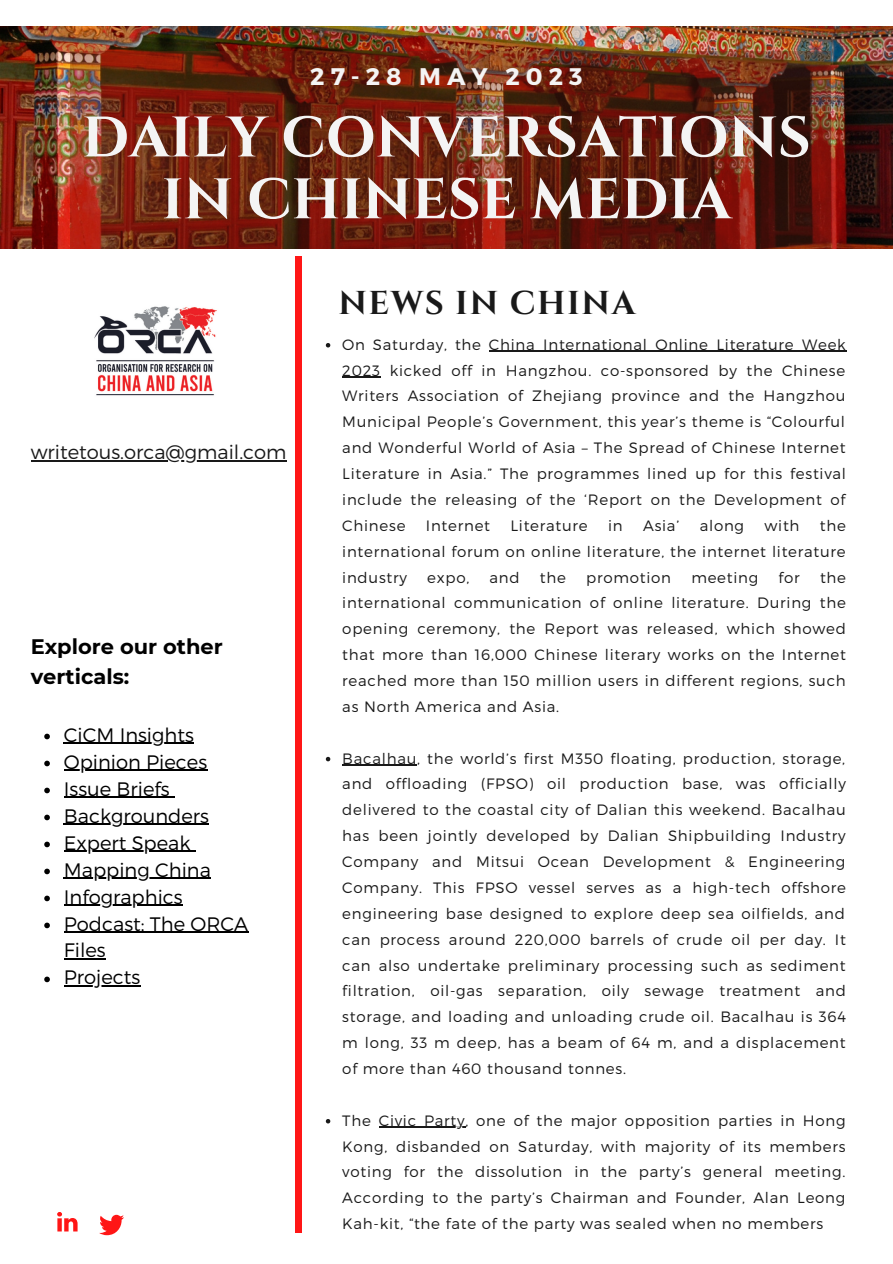
<style>
.page{position:relative;width:893px;height:1264px;background:#fff}
.page>*{position:absolute;margin:0;border:0;box-sizing:border-box;transform-origin:0 0}
.t1{font:700 57px/61.8px "Cinzel";color:#f4f4f4;text-align:center}
.t2{font:700 33px "Cinzel";letter-spacing:.05em;color:#191919}
.t3{font:700 24px "Montserrat";letter-spacing:.25em;color:#f4f4f4}
.t4{font:700 21px/30.3px "Montserrat";color:#000}
.t5{font:300 19.5px/27px "Montserrat";color:#000}
.t6{font:300 19.5px "Montserrat";color:#191919}
.t7{font:300 15px/25.8px "Montserrat";letter-spacing:.05em;color:#191919;text-align:justify}
</style>
<div class="page">
<div style="left:295px;top:256px;width:7px;height:976px;background:#ff1616"></div>
<img style="left:94px;top:306px;width:123px;height:90px">
<img style="left:0;top:26px;width:892px;height:223px">
<svg style="left:326px;top:343px;width:4px;height:4px"></svg>
<hr style="left:489px;top:351px;width:357px;height:1px;background:#191919">
<hr style="left:342px;top:377px;width:39px;height:1px;background:#191919">
<svg style="left:326px;top:756px;width:4px;height:5px"></svg>
<hr style="left:342px;top:764px;width:75px;height:1px;background:#191919">
<svg style="left:326px;top:1119px;width:4px;height:4px"></svg>
<hr style="left:379px;top:1126px;width:86px;height:1px;background:#191919">
<svg style="left:57px;top:1212px;width:67px;height:24px"></svg>
<img style="left:70px;top:51px;width:760px;height:198px">
<hr style="left:31px;top:460px;width:255px;height:1px;background:#191919">
<svg style="left:44px;top:733px;width:6px;height:6px"></svg>
<hr style="left:64px;top:742px;width:130px;height:1px;background:#000">
<svg style="left:44px;top:760px;width:6px;height:6px"></svg>
<hr style="left:64px;top:769px;width:143px;height:1px;background:#000">
<svg style="left:44px;top:787px;width:6px;height:6px"></svg>
<hr style="left:64px;top:796px;width:106px;height:1px;background:#000">
<svg style="left:44px;top:814px;width:6px;height:6px"></svg>
<hr style="left:64px;top:823px;width:145px;height:1px;background:#000">
<svg style="left:44px;top:841px;width:6px;height:6px"></svg>
<hr style="left:64px;top:850px;width:127px;height:1px;background:#000">
<svg style="left:44px;top:868px;width:6px;height:6px"></svg>
<hr style="left:64px;top:877px;width:147px;height:1px;background:#000">
<svg style="left:44px;top:895px;width:6px;height:6px"></svg>
<hr style="left:64px;top:904px;width:119px;height:1px;background:#000">
<svg style="left:44px;top:922px;width:6px;height:6px"></svg>
<hr style="left:64px;top:931px;width:184px;height:1px;background:#000">
<hr style="left:64px;top:958px;width:42px;height:1px;background:#000">
<svg style="left:44px;top:976px;width:6px;height:6px"></svg>
<hr style="left:64px;top:985px;width:76px;height:1px;background:#000">
<p class="t3" style="left:310px;top:61px;width:274px">27-28 MAY 2023</p>
<p class="t1" style="left:82px;top:108px;width:730px">DAILY CONVERSATIONS<br>IN CHINESE MEDIA</p>
<p class="t6" style="left:31px;top:440px;width:257px">writetous.orca@gmail.com</p>
<p class="t4" style="left:31px;top:631px;width:194px">Explore our other verticals:</p>
<p class="t5" style="left:64px;top:720px;width:131px">CiCM Insights</p>
<p class="t5" style="left:64px;top:747px;width:145px">Opinion Pieces</p>
<p class="t5" style="left:64px;top:774px;width:107px">Issue Briefs</p>
<p class="t5" style="left:64px;top:801px;width:147px">Backgrounders</p>
<p class="t5" style="left:64px;top:828px;width:128px">Expert Speak</p>
<p class="t5" style="left:64px;top:855px;width:148px">Mapping China</p>
<p class="t5" style="left:64px;top:882px;width:120px">Infographics</p>
<p class="t5" style="left:64px;top:909px;width:186px">Podcast: The ORCA<br>Files</p>
<p class="t5" style="left:64px;top:963px;width:78px">Projects</p>
<p class="t2" style="left:338px;top:282px;width:298px">NEWS IN CHINA</p>
<p class="t7" style="left:342px;top:331px;width:505px">On Saturday, the China International Online Literature Week 2023 kicked off in Hangzhou. co-sponsored by the Chinese Writers Association of Zhejiang province and the Hangzhou Municipal People’s Government, this year’s theme is “Colourful and Wonderful World of Asia – The Spread of Chinese Internet Literature in Asia.” The programmes lined up for this festival include the releasing of the ‘Report on the Development of Chinese</p>
<p class="t7" style="left:342px;top:512px;width:505px;text-indent:477px">the international forum on online literature, the internet literature industry</p>
<p class="t7" style="left:426px;top:512px;width:66px">Internet</p>
<p class="t7" style="left:510px;top:512px;width:79px">Literature</p>
<p class="t7" style="left:608px;top:512px;width:16px">in</p>
<p class="t7" style="left:643px;top:512px;width:38px">Asia’</p>
<p class="t7" style="left:699px;top:512px;width:46px">along</p>
<p class="t7" style="left:764px;top:512px;width:36px">with</p>
<p class="t7" style="left:427px;top:563px;width:44px">expo,</p>
<p class="t7" style="left:489px;top:563px;width:32px">and</p>
<p class="t7" style="left:540px;top:563px;width:28px">the</p>
<p class="t7" style="left:586px;top:563px;width:86px">promotion</p>
<p class="t7" style="left:691px;top:563px;width:68px">meeting</p>
<p class="t7" style="left:778px;top:563px;width:23px">for</p>
<p class="t7" style="left:342px;top:563px;width:505px;text-indent:477px">the international communication of online literature. During the opening ceremony, the Report was released, which showed that more than 16,000 Chinese literary works on the Internet reached more than 150 million users in different regions, such as North America and Asia.</p>
<p class="t7" style="left:342px;top:744px;width:505px">Bacalhau, the world’s first M350 floating, production, storage, and offloading (FPSO) oil production base, was officially delivered to the coastal city of Dalian this weekend. Bacalhau has been jointly developed by Dalian Shipbuilding Industry Company and Mitsui Ocean Development &amp; Engineering Company. This FPSO vessel serves as a high-tech offshore engineering base designed to explore deep sea oilfields, and can process around 220,000 barrels of crude oil per day. It can also undertake preliminary processing such as sediment filtration, oil-gas separation, oily sewage treatment and storage, and loading and unloading crude oil. Bacalhau is 364 m long, 33 m deep, has a beam of 64 m, and a displacement of more than 460 thousand tonnes.</p>
<p class="t7" style="left:342px;top:1106px;width:505px">The Civic Party, one of the major opposition parties in Hong Kong, disbanded on Saturday, with majority of its members voting for the dissolution in the party’s general meeting.<br>According to the party’s Chairman and Founder, Alan Leong Kah-kit, “the fate of the party was sealed when no members</p>
</div>
